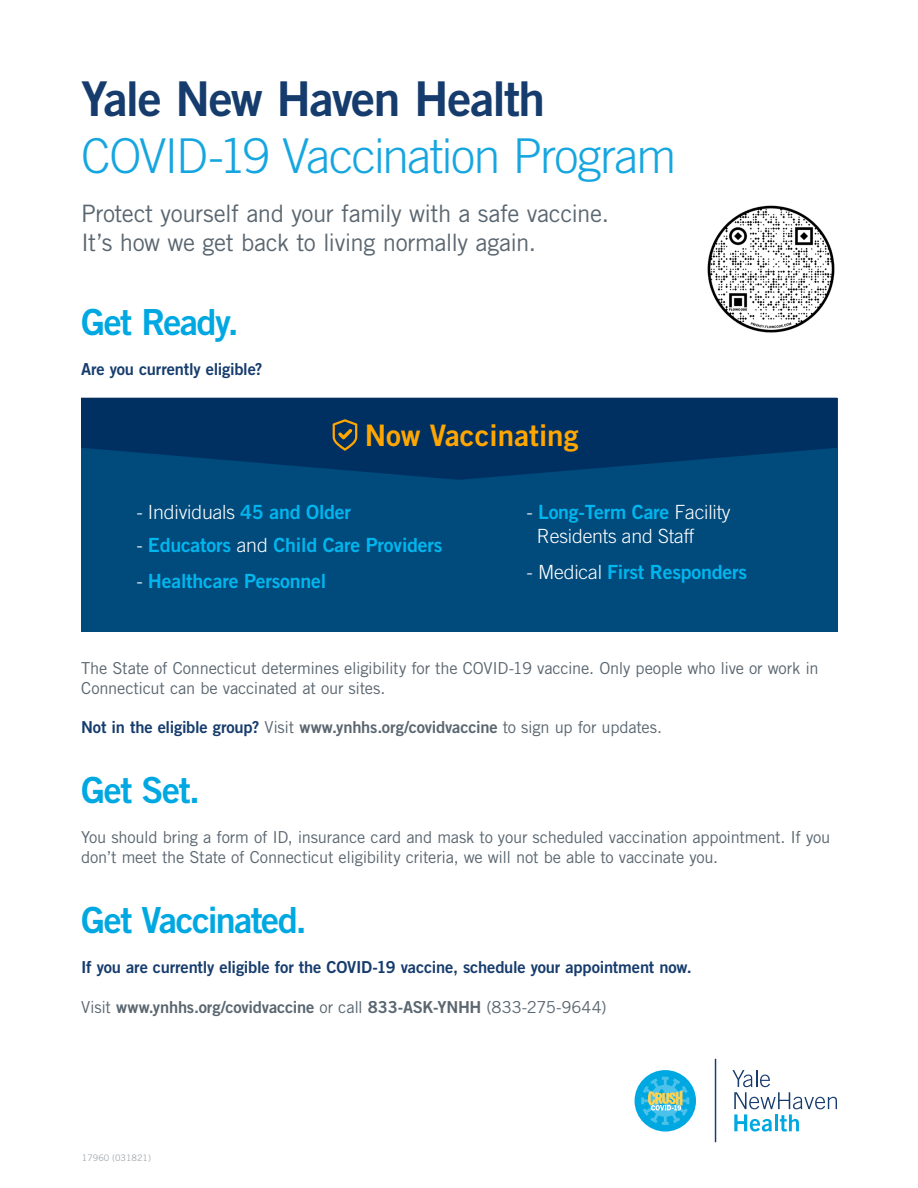
<style>
.page{position:relative;width:918px;height:1188px;background:#fff}
.page>*{position:absolute;margin:0;border:0;box-sizing:border-box;transform-origin:0 0}
.Subhead{font:300 48px "Trade Gothic LT Std";letter-spacing:-.035em;color:#16a6df}
.Subhead-2{font:48px "Trade Gothic LT Std Bd 2";letter-spacing:-.035em;color:#163c6d}
.Headline{font:36px "Trade Gothic LT Std Bd 2";letter-spacing:-.04em;color:#00a8e2}
.t1{font:29.7px "Trade Gothic LT Std Bd 2";color:#ffa700}
.Bullet_1{font:24px/28.8px "Trade Gothic LT Std";letter-spacing:-.02em;color:#5a6670}
.t2{font:19.5px "Trade Gothic LT Std Bd 2";letter-spacing:-.01em;color:#00b6ef}
.t3{font:300 19.5px/24px "Trade Gothic LT Std";letter-spacing:-.01em;color:#fff}
.Bullet_2{font:16.5px/19.8px "Trade Gothic LT Std";letter-spacing:-.015em;color:#5a6670}
.Bullet_2-2{font:16.5px "Trade Gothic LT Std Bd 2";letter-spacing:-.015em;color:#5a6670}
.Bullet_1-2{font:16.5px "Trade Gothic LT Std Bd 2";letter-spacing:-.01em;color:#163c6d}
.t4{font:9px "Trade Gothic LT Std";color:#a3a9ad}
.s1{font-family:"Trade Gothic LT Std Bd 2";font-weight:400;color:#00b6ef}
.s2{font-family:"Trade Gothic LT Std";font-weight:300;color:#fff}
.s3{color:#163c6d}
.s4{font-family:"Trade Gothic LT Std"}
</style>
<div class="page">
<div style="left:715px;top:1059px;width:1px;height:83px;border:1px solid #163c6d"></div>
<svg style="left:732px;top:1070px;width:105px;height:61px"></svg>
<div style="left:635px;top:1070px;width:61px;height:62px;background:#00a8e2;border-radius:50%"></div>
<svg style="left:641px;top:1077px;width:48px;height:48px"></svg>
<img style="left:707px;top:205px;width:128px;height:128px">
<div style="left:81px;top:398px;width:756px;height:233px;background:#004a7c"></div>
<svg style="left:81px;top:398px;width:756px;height:82px;fill:#003062"></svg>
<svg style="left:333px;top:419px;width:24px;height:32px"></svg>
<p class="Subhead-2" style="left:81px;top:69px;width:466px">Yale New Haven Health</p>
<p class="Subhead" style="left:81px;top:128px;width:597px">COVID-19 Vaccination Program</p>
<p class="Bullet_1" style="left:81px;top:199px;width:530px">Protect yourself and your family with a safe vaccine.<br>It’s how we get back to living normally again.</p>
<p class="Headline" style="left:81px;top:300px;width:159px">Get Ready.</p>
<p class="Bullet_1-2" style="left:81px;top:359px;width:183px">Are you currently eligible?</p>
<p class="t1" style="left:365px;top:417px;width:215px">Now Vaccinating</p>
<p class="t3" style="left:136px;top:500px;width:216px">- Individuals <span class="s1">45 and Older</span></p>
<p class="t2" style="left:136px;top:533px;width:308px"><span class="s2">-</span> Educators <span class="s2">and</span> Child Care Providers</p>
<p class="t2" style="left:136px;top:569px;width:191px"><span class="s2">-</span> Healthcare Personnel</p>
<p class="t3" style="left:537px;top:500px;width:195px;text-indent:-10px">- <span class="s1">Long-Term Care</span> Facility<br>Residents and Staff</p>
<p class="t2" style="left:526px;top:560px;width:222px"><span class="s2">- Medical</span> First Responders</p>
<p class="Bullet_2" style="left:81px;top:658px;width:739px">The State of Connecticut determines eligibility for the COVID-19 vaccine. Only people who live or work in<br>Connecticut can be vaccinated at our sites.</p>
<p class="Bullet_2-2" style="left:81px;top:717px;width:583px"><span class="s3">Not in the eligible group?</span> <span class="s4">Visit</span> www.ynhhs.org/covidvaccine <span class="s4">to sign up for updates.</span></p>
<p class="Headline" style="left:81px;top:768px;width:121px">Get Set.</p>
<p class="Bullet_2" style="left:81px;top:827px;width:751px">You should bring a form of ID, insurance card and mask to your scheduled vaccination appointment. If you don’t meet the State of Connecticut eligibility criteria, we will not be able to vaccinate you.</p>
<p class="Headline" style="left:81px;top:898px;width:227px">Get Vaccinated.</p>
<p class="Bullet_1-2" style="left:81px;top:957px;width:612px">If you are currently eligible for the COVID-19 vaccine, schedule your appointment now.</p>
<p class="Bullet_2-2" style="left:81px;top:997px;width:527px"><span class="s4">Visit</span> www.ynhhs.org/covidvaccine <span class="s4">or call</span> 833-ASK-YNHH <span class="s4">(833-275-9644)</span></p>
<p class="t4" style="left:82px;top:1152px;width:71px">17960 (031821)</p>
</div>
